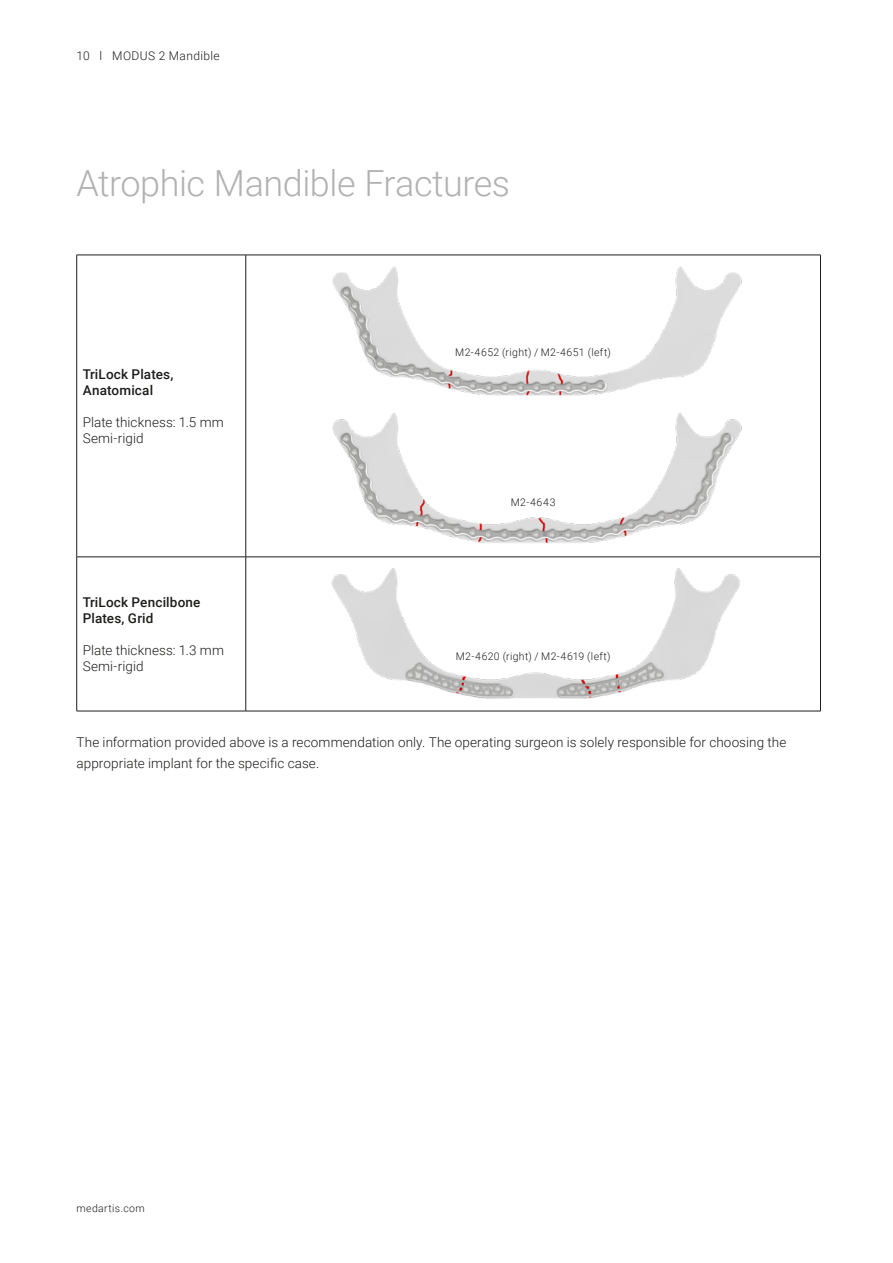
<style>
.page{position:relative;width:893px;height:1263px;background:#fff}
.page>*{position:absolute;margin:0;border:0;box-sizing:border-box;transform-origin:0 0}
._02_subtitle_grey_24{font:300 36px "Roboto";letter-spacing:-.015em;color:#b2b2b2}
._07_body_9pt{font:300 13.5px/21px "Roboto";letter-spacing:.005em;color:#1d1d1b}
._07_body_9pt-2{font:500 13.5px/16.2px "Roboto";letter-spacing:.01em;color:#1d1d1b}
.t1{font:300 12px "Roboto";letter-spacing:.03em;color:#1d1d1b}
._14_caption_center_7{font:300 10.5px "Roboto";letter-spacing:.035em;color:#1d1d1b}
</style>
<div class="page">
<hr style="left:77px;top:255px;width:169px;height:1px;background:#1d1d1b">
<hr style="left:76px;top:255px;width:1px;height:302px;background:#1d1d1b">
<hr style="left:246px;top:255px;width:575px;height:1px;background:#1d1d1b">
<hr style="left:246px;top:255px;width:1px;height:302px;background:#1d1d1b">
<hr style="left:820px;top:255px;width:1px;height:302px;background:#1d1d1b">
<hr style="left:77px;top:557px;width:169px;height:1px;background:#1d1d1b">
<hr style="left:76px;top:557px;width:1px;height:154px;background:#1d1d1b">
<hr style="left:246px;top:557px;width:575px;height:1px;background:#1d1d1b">
<hr style="left:246px;top:557px;width:1px;height:154px;background:#1d1d1b">
<hr style="left:820px;top:557px;width:1px;height:154px;background:#1d1d1b">
<hr style="left:77px;top:711px;width:169px;height:1px;background:#1d1d1b">
<hr style="left:246px;top:711px;width:575px;height:1px;background:#1d1d1b">
<img style="left:332px;top:266px;width:410px;height:277px">
<img style="left:331px;top:568px;width:409px;height:131px">
<p class="t1" style="left:77px;top:47px;width:145px">10 l MODUS 2 Mandible</p>
<p class="_02_subtitle_grey_24" style="left:77px;top:158px;width:435px">Atrophic Mandible Fractures</p>
<p class="_07_body_9pt-2" style="left:83px;top:365px;width:92px">TriLock Plates,<br>Anatomical</p>
<p class="_07_body_9pt" style="left:83px;top:411px;width:143px">Plate thickness: 1.5 mm</p>
<p class="_07_body_9pt" style="left:83px;top:428px;width:62px">Semi-rigid</p>
<p class="_07_body_9pt-2" style="left:83px;top:593px;width:119px">TriLock Pencilbone</p>
<p class="_07_body_9pt-2" style="left:83px;top:609px;width:72px">Plates, Grid</p>
<p class="_07_body_9pt" style="left:83px;top:639px;width:143px">Plate thickness: 1.3 mm</p>
<p class="_07_body_9pt" style="left:83px;top:656px;width:62px">Semi-rigid</p>
<p class="_14_caption_center_7" style="left:455px;top:345px;width:157px">M2-4652 (right) / M2-4651 (left)</p>
<p class="_14_caption_center_7" style="left:511px;top:495px;width:46px">M2-4643</p>
<p class="_14_caption_center_7" style="left:456px;top:649px;width:156px">M2-4620 (right) / M2-4619 (left)</p>
<p class="_07_body_9pt" style="left:77px;top:731px;width:711px">The information provided above is a recommendation only. The operating surgeon is solely responsible for choosing the appropriate implant for the specific case.</p>
<p class="_14_caption_center_7" style="left:77px;top:1201px;width:70px">medartis.com</p>
</div>
